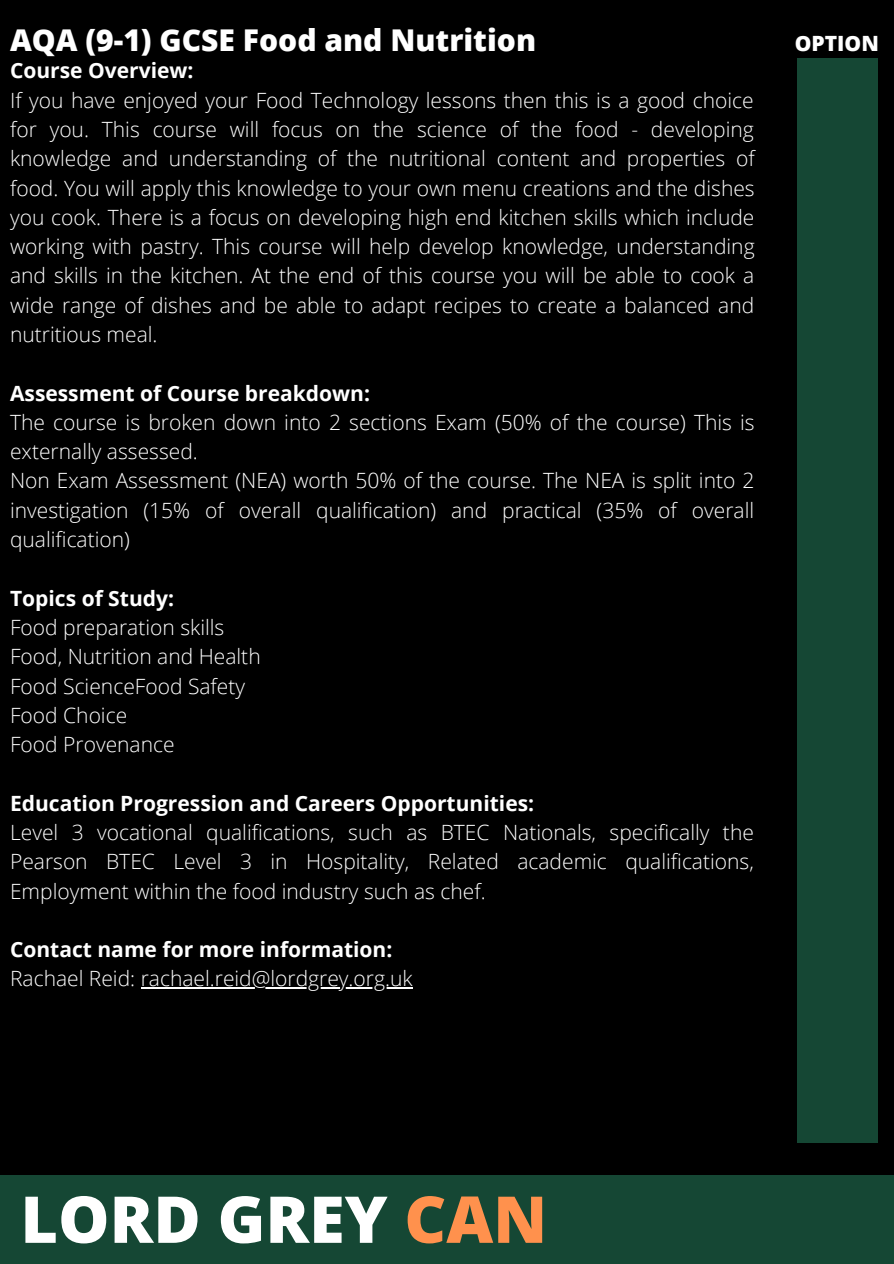
<style>
.page{position:relative;width:894px;height:1264px;background:#fff}
.page>*{position:absolute;margin:0;border:0;box-sizing:border-box;transform-origin:0 0}
.t1{font:800 64.65px "Open Sans";color:#fff}
.t2{font:800 30px "Open Sans";color:#fff}
.t3{font:300 21px/29.2px "Open Sans";color:#fff;text-align:justify}
.t4{font:700 21px "Open Sans";color:#fff}
.t5{font:800 21px "Open Sans";color:#fff}
.s1{color:#ff914d}
</style>
<div class="page">
<div style="left:0;top:0;width:893px;height:1263px;background:#000"></div>
<div style="left:0;top:1175px;width:893px;height:88px;background:#154734"></div>
<hr style="left:141px;top:987px;width:271px;height:1px;background:#fff">
<div style="left:797px;top:58px;width:80px;height:1084px;background:#154734"></div>
<h2 class="t2" style="left:10px;top:19px;width:527px">AQA (9-1) GCSE Food and Nutrition</h2>
<p class="t5" style="left:794px;top:28px;width:85px">OPTION</p>
<p class="t4" style="left:10px;top:56px;width:185px">Course Overview:</p>
<p class="t3" style="left:10px;top:85px;width:746px">If you have enjoyed your Food Technology lessons then this is a good choice for you. This course will focus on the science of the food - developing knowledge and understanding of the nutritional content and properties of food. You will apply this knowledge to your own menu creations and the dishes you cook. There is a focus on developing high end kitchen skills which include working with pastry. This course will help develop knowledge, understanding and skills in the kitchen. At the end of this course you will be able to cook a wide range of dishes and be able to adapt recipes to create a balanced and nutritious meal.</p>
<p class="t4" style="left:10px;top:378px;width:361px">Assessment of Course breakdown:</p>
<p class="t3" style="left:10px;top:407px;width:746px;text-align:left">The course is broken down into 2 sections Exam (50% of the course) This is externally assessed.<br>Non Exam Assessment (NEA) worth 50% of the course. The NEA is split into 2 investigation (15% of overall qualification) and practical (35% of overall qualification)</p>
<p class="t4" style="left:10px;top:583px;width:165px">Topics of Study:</p>
<p class="t3" style="left:10px;top:612px;width:252px;text-align:left">Food preparation skills<br>Food, Nutrition and Health<br>Food ScienceFood Safety<br>Food Choice<br>Food Provenance</p>
<p class="t4" style="left:10px;top:788px;width:525px">Education Progression and Careers Opportunities:</p>
<p class="t3" style="left:10px;top:817px;width:745px">Level 3 vocational qualifications, such as BTEC Nationals, specifically the Pearson BTEC Level 3 in Hospitality, Related academic qualifications, Employment within the food industry such as chef.</p>
<p class="t4" style="left:10px;top:934px;width:384px">Contact name for more information:</p>
<p class="t3" style="left:10px;top:963px;width:404px">Rachael Reid: rachael.reid@lordgrey.org.uk</p>
<h1 class="t1" style="left:20px;top:1173px;width:528px">LORD GREY <span class="s1">CAN</span></h1>
</div>
